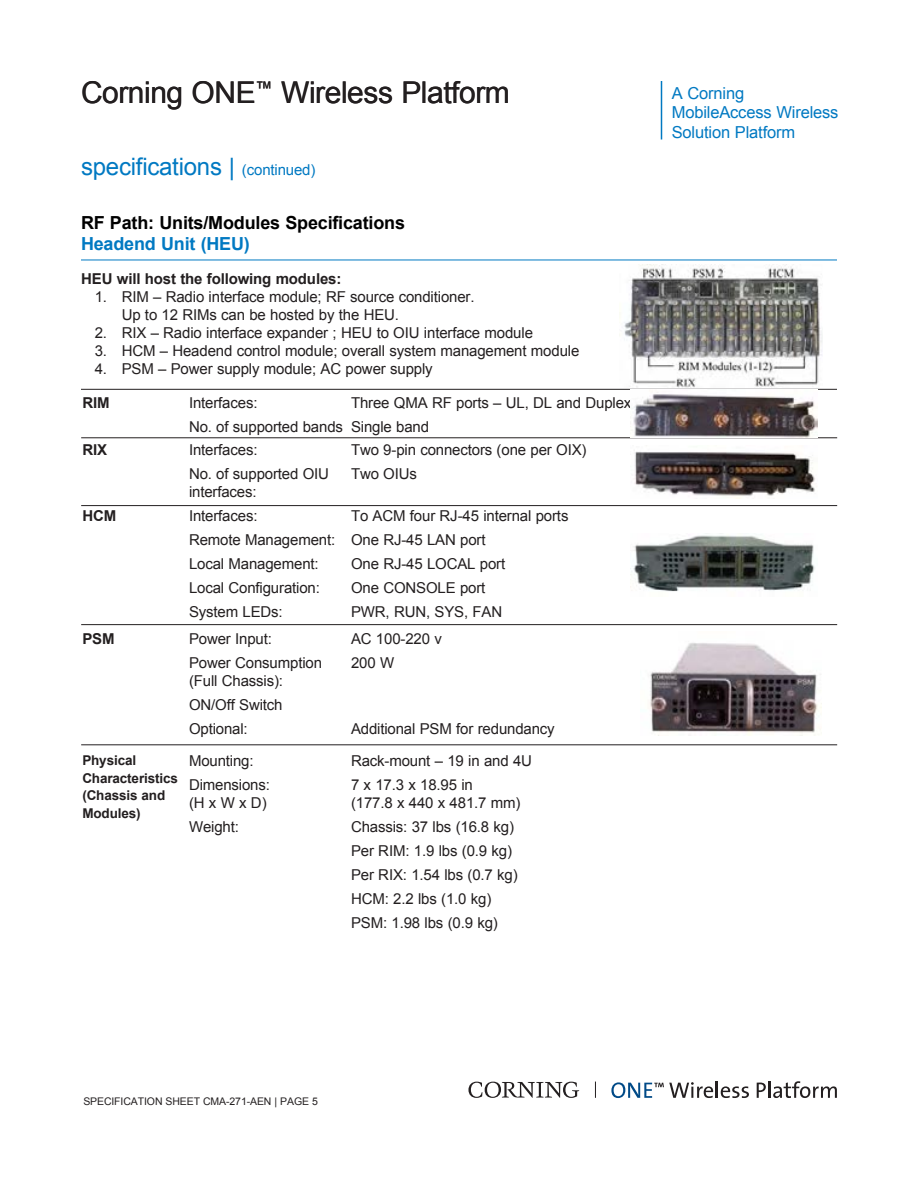
<style>
.page{position:relative;width:918px;height:1188px;background:#fff}
.page>*{position:absolute;margin:0;border:0;box-sizing:border-box;transform-origin:0 0}
.t1{font:30px "Arial";letter-spacing:-.015em;color:#231f20}
.t2{font:24px "Arial";letter-spacing:-.01em;color:#0079c2}
.t3{font:700 18px/21px "Arial";letter-spacing:-.01em;color:#000}
.t4{font:16.5px/19.5px "Arial";letter-spacing:-.01em;color:#0079c2}
.t5{font:15px/18px "Arial";letter-spacing:-.01em;color:#231f20}
.t6{font:700 15px "Arial";letter-spacing:-.01em;color:#231f20}
.t7{font:700 13.5px/17.7px "Arial";letter-spacing:-.01em;color:#231f20}
.t8{font:10.5px "Arial";letter-spacing:-.01em;color:#231f20}
.s1{font-size:15px}
.s2{color:#0079c2}
</style>
<div class="page">
<hr style="left:661px;top:81px;width:1px;height:59px;background:#0079c2">
<svg style="left:468px;top:1082px;width:111px;height:16px"></svg>
<svg style="left:595px;top:1082px;width:1px;height:16px"></svg>
<svg style="left:611px;top:1081px;width:138px;height:17px"></svg>
<svg style="left:757px;top:1081px;width:80px;height:17px"></svg>
<hr style="left:81px;top:437px;width:756px;height:1px;background:#231f20">
<hr style="left:81px;top:505px;width:756px;height:1px;background:#231f20">
<hr style="left:81px;top:624px;width:756px;height:1px;background:#231f20">
<hr style="left:81px;top:744px;width:756px;height:1px;background:#231f20">
<hr style="left:81px;top:389px;width:756px;height:1px;background:#231f20">
<hr style="left:81px;top:260px;width:756px;height:1px;background:#0079c2">
<img style="left:619px;top:264px;width:203px;height:123px">
<img style="left:631px;top:392px;width:187px;height:45px">
<img style="left:634px;top:451px;width:181px;height:47px">
<img style="left:631px;top:535px;width:184px;height:57px">
<img style="left:650px;top:643px;width:171px;height:92px">
<p class="t1" style="left:81px;top:73px;width:430px">Corning ONE<sup>™</sup> Wireless Platform</p>
<p class="t2" style="left:81px;top:151px;width:236px">specifications | <span class="s1">(continued)</span></p>
<p class="t3" style="left:81px;top:213px;width:326px">RF Path: Units/Modules Specifications<br><span class="s2">Headend Unit (HEU)</span></p>
<p class="t6" style="left:81px;top:268px;width:262px">HEU will host the following modules:</p>
<p class="t5" style="left:122px;top:288px;width:354px;text-indent:-27px">1. RIM – Radio interface module; RF source conditioner.<br>Up to 12 RIMs can be hosted by the HEU.</p>
<p class="t5" style="left:95px;top:324px;width:440px">2. RIX – Radio interface expander ; HEU to OIU interface module</p>
<p class="t5" style="left:95px;top:342px;width:486px">3. HCM – Headend control module; overall system management module</p>
<p class="t5" style="left:95px;top:360px;width:340px">4. PSM – Power supply module; AC power supply</p>
<p class="t5" style="left:189px;top:394px;width:70px">Interfaces:</p>
<p class="t5" style="left:351px;top:394px;width:282px">Three QMA RF ports – UL, DL and Duplex</p>
<p class="t5" style="left:189px;top:418px;width:242px">No. of supported bands Single band</p>
<p class="t5" style="left:189px;top:441px;width:70px">Interfaces:</p>
<p class="t5" style="left:351px;top:441px;width:237px">Two 9-pin connectors (one per OIX)</p>
<p class="t5" style="left:189px;top:465px;width:142px">No. of supported OIU</p>
<p class="t5" style="left:351px;top:465px;width:68px">Two OIUs</p>
<p class="t5" style="left:189px;top:483px;width:69px">interfaces:</p>
<p class="t5" style="left:189px;top:507px;width:70px">Interfaces:</p>
<p class="t5" style="left:351px;top:507px;width:219px">To ACM four RJ-45 internal ports</p>
<p class="t5" style="left:189px;top:531px;width:298px">Remote Management: One RJ-45 LAN port</p>
<p class="t5" style="left:189px;top:555px;width:131px">Local Management:</p>
<p class="t5" style="left:351px;top:555px;width:156px">One RJ-45 LOCAL port</p>
<p class="t5" style="left:189px;top:579px;width:132px">Local Configuration:</p>
<p class="t5" style="left:351px;top:579px;width:136px">One CONSOLE port</p>
<p class="t5" style="left:189px;top:603px;width:95px">System LEDs:</p>
<p class="t5" style="left:351px;top:603px;width:153px">PWR, RUN, SYS, FAN</p>
<p class="t5" style="left:189px;top:630px;width:84px">Power Input:</p>
<p class="t5" style="left:351px;top:630px;width:92px">AC 100-220 v</p>
<p class="t5" style="left:189px;top:654px;width:135px">Power Consumption</p>
<p class="t5" style="left:351px;top:654px;width:45px">200 W</p>
<p class="t5" style="left:189px;top:672px;width:96px">(Full Chassis):</p>
<p class="t5" style="left:189px;top:696px;width:95px">ON/Off Switch</p>
<p class="t5" style="left:189px;top:720px;width:60px">Optional:</p>
<p class="t5" style="left:351px;top:720px;width:205px">Additional PSM for redundancy</p>
<p class="t5" style="left:189px;top:752px;width:66px">Mounting:</p>
<p class="t5" style="left:351px;top:752px;width:183px">Rack-mount – 19 in and 4U</p>
<p class="t5" style="left:189px;top:776px;width:83px">Dimensions:</p>
<p class="t5" style="left:351px;top:776px;width:123px">7 x 17.3 x 18.95 in</p>
<p class="t5" style="left:189px;top:794px;width:79px">(H x W x D)</p>
<p class="t5" style="left:351px;top:794px;width:171px">(177.8 x 440 x 481.7 mm)</p>
<p class="t5" style="left:189px;top:818px;width:51px">Weight:</p>
<p class="t5" style="left:351px;top:818px;width:165px">Chassis: 37 lbs (16.8 kg)</p>
<p class="t5" style="left:351px;top:842px;width:163px">Per RIM: 1.9 lbs (0.9 kg)</p>
<p class="t5" style="left:351px;top:866px;width:168px">Per RIX: 1.54 lbs (0.7 kg)</p>
<p class="t5" style="left:351px;top:890px;width:142px">HCM: 2.2 lbs (1.0 kg)</p>
<p class="t5" style="left:351px;top:914px;width:148px">PSM: 1.98 lbs (0.9 kg)</p>
<p class="t6" style="left:82px;top:392px;width:29px">RIM</p>
<p class="t6" style="left:82px;top:440px;width:26px">RIX</p>
<p class="t6" style="left:82px;top:506px;width:35px">HCM</p>
<p class="t6" style="left:82px;top:629px;width:34px">PSM</p>
<p class="t7" style="left:82px;top:752px;width:97px">Physical<br>Characteristics</p>
<p class="t7" style="left:82px;top:787px;width:84px">(Chassis and<br>Modules)</p>
<p class="t4" style="left:672px;top:84px;width:168px">A Corning<br>MobileAccess Wireless<br>Solution Platform</p>
<p class="t8" style="left:83px;top:1095px;width:236px">SPECIFICATION SHEET CMA-271-AEN | PAGE 5</p>
</div>
